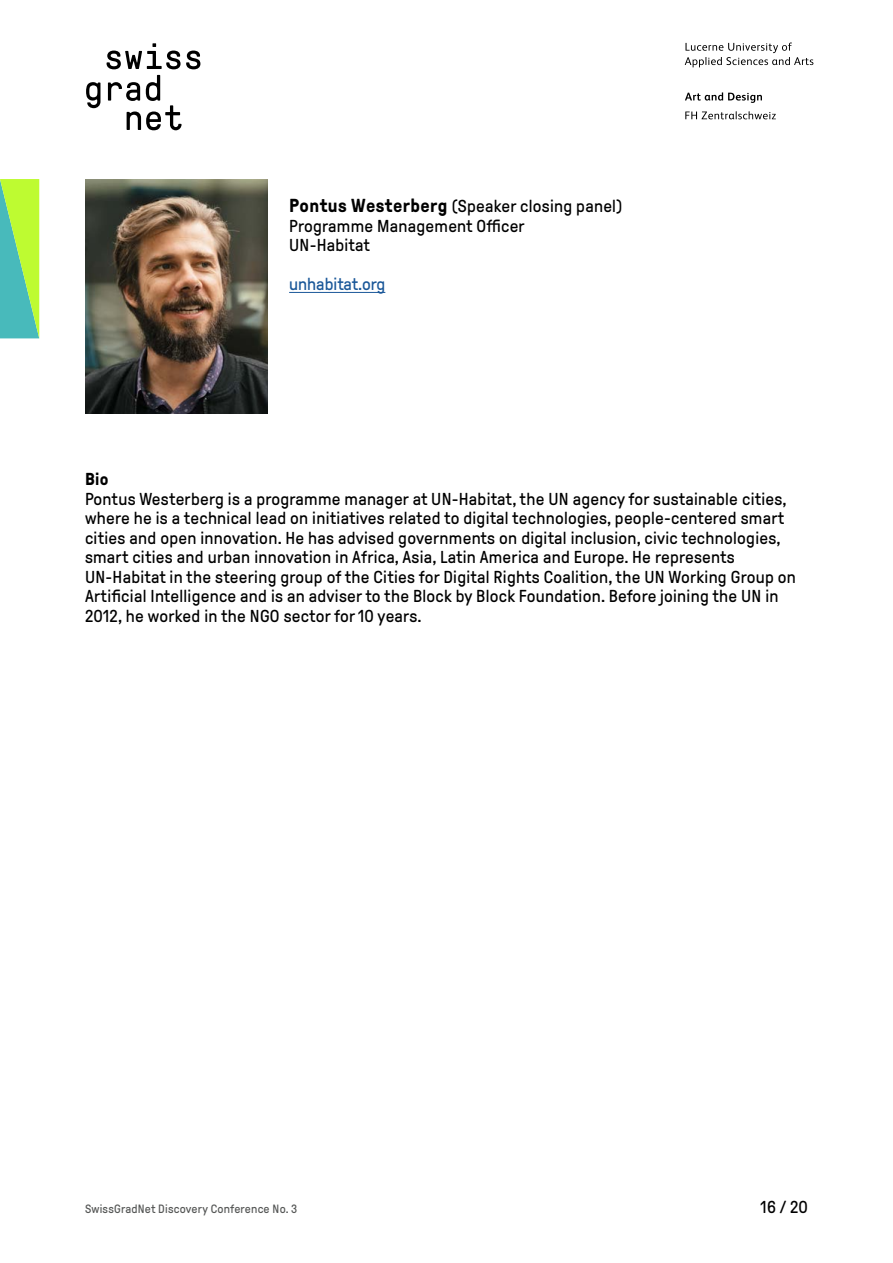
<style>
.page{position:relative;width:893px;height:1263px;background:#fff}
.page>*{position:absolute;margin:0;border:0;box-sizing:border-box;transform-origin:0 0}
.t1{font:17.25px/19.5px "GT Pressura";letter-spacing:.015em;color:#000}
.t2{font:17.25px "GT Pressura";color:#1b5899}
.t3{font:700 17.25px "GT Pressura";color:#000}
.t4{font:12px "GT Pressura";letter-spacing:.02em;color:#555756}
.s1{font-weight:700;font-size:18.75px}
</style>
<div class="page">
<svg style="left:685px;top:43px;width:128px;height:24px"></svg>
<svg style="left:685px;top:92px;width:77px;height:11px"></svg>
<svg style="left:685px;top:111px;width:91px;height:8px"></svg>
<svg style="left:107px;top:43px;width:93px;height:26px"></svg>
<svg style="left:86px;top:82px;width:14px;height:26px"></svg>
<svg style="left:108px;top:75px;width:74px;height:55px"></svg>
<hr style="left:289px;top:292px;width:96px;height:1px;background:#1b5899">
<svg style="left:0;top:179px;width:39px;height:159px;background:#83da76"></svg>
<img style="left:85px;top:179px;width:182px;height:234px">
<p class="t1" style="left:289px;top:197px;width:335px"><span class="s1">Pontus Westerberg</span> (Speaker closing panel)<br>Programme Management Officer<br>UN-Habitat</p>
<p class="t2" style="left:289px;top:275px;width:98px">unhabitat.org</p>
<p class="t3" style="left:85px;top:470px;width:25px">Bio</p>
<p class="t1" style="left:85px;top:489px;width:712px">Pontus Westerberg is a programme manager at UN-Habitat, the UN agency for sustainable cities, where he is a technical lead on initiatives related to digital technologies, people-centered smart cities and open innovation. He has advised governments on digital inclusion, civic technologies, smart cities and urban innovation in Africa, Asia, Latin America and Europe. He represents UN-Habitat in the steering group of the Cities for Digital Rights Coalition, the UN Working Group on Artificial Intelligence and is an adviser to the Block by Block Foundation. Before joining the UN in 2012, he worked in the NGO sector for 10 years.</p>
<p class="t4" style="left:85px;top:1202px;width:214px">SwissGradNet Discovery Conference No. 3</p>
<p class="t1" style="left:761px;top:1197px;width:49px">16 / 20</p>
</div>
